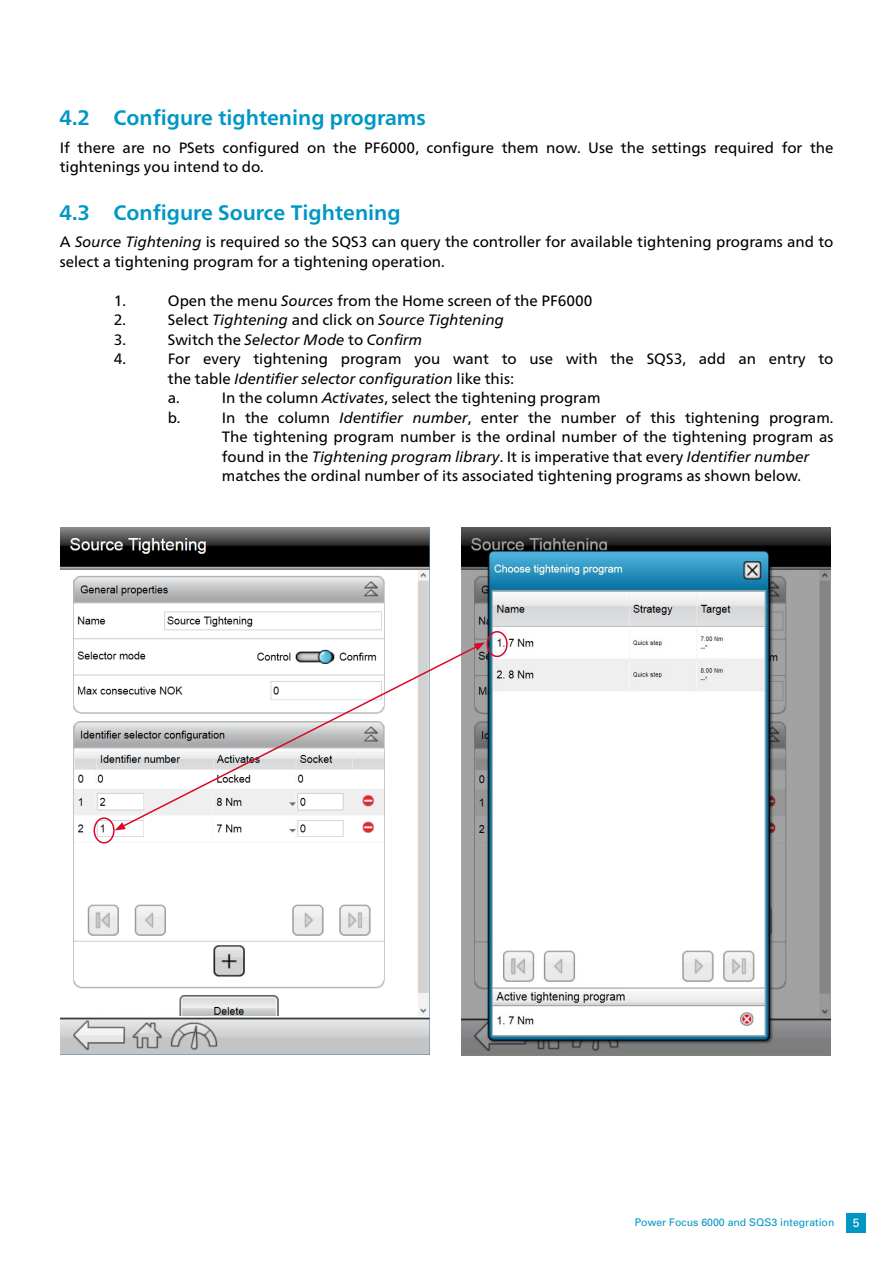
<style>
.page{position:relative;width:893px;height:1263px;background:#fff}
.page>*{position:absolute;margin:0;border:0;box-sizing:border-box;transform-origin:0 0}
.t1{font:700 21px "Neue Frutiger World";color:#0097c4}
.t2{font:15px/19.5px "Neue Frutiger World";color:#000}
.t3{font:italic 15px "Neue Frutiger World";color:#000}
.t4{font:12px "Univers";color:#fff}
.t5{font:10.5px "Univers";color:#0097c4}
.s1{font-style:italic}
.s2{font-style:normal}
</style>
<div class="page">
<img style="left:61px;top:528px;width:368px;height:527px">
<img style="left:462px;top:528px;width:368px;height:527px">
<div style="left:94px;top:817px;width:21px;height:26px;border:2px solid #d70926;border-radius:50%"></div>
<svg style="left:120px;top:644px;width:360px;height:185px"></svg>
<svg style="left:474px;top:642px;width:11px;height:9px"></svg>
<svg style="left:115px;top:822px;width:11px;height:8px"></svg>
<div style="left:487px;top:631px;width:21px;height:26px;border:2px solid #d70926;border-radius:50%"></div>
<div style="left:846px;top:1213px;width:20px;height:19px;background:#0097c4"></div>
<h1 class="t1" style="left:60px;top:99px;width:368px">4.2 Configure tightening programs</h1>
<p class="t2" style="left:60px;top:138px;width:775px">If there are no PSets configured on the PF6000, configure them now. Use the settings required for the tightenings you intend to do.</p>
<h1 class="t1" style="left:60px;top:194px;width:343px">4.3 Configure Source Tightening</h1>
<p class="t2" style="left:60px;top:232px;width:775px">A <span class="s1">Source Tightening</span> is required so the SQS3 can query the controller for available tightening programs and to select a tightening program for a tightening operation.</p>
<p class="t2" style="left:114px;top:291px;width:14px">1.</p>
<p class="t2" style="left:168px;top:291px;width:426px">Open the menu <span class="s1">Sources</span> from the Home screen of the PF6000</p>
<p class="t2" style="left:114px;top:310px;width:14px">2.</p>
<p class="t3" style="left:168px;top:308px;width:338px"><span class="s2">Select</span> Tightening <span class="s2">and click on</span> Source Tightening</p>
<p class="t2" style="left:114px;top:330px;width:14px">3.</p>
<p class="t3" style="left:168px;top:328px;width:256px"><span class="s2">Switch the</span> Selector Mode <span class="s2">to</span> Confirm</p>
<p class="t2" style="left:114px;top:349px;width:14px">4.</p>
<p class="t2" style="left:168px;top:349px;width:667px">For every tightening program you want to use with the SQS3, add an entry to the table <span class="s1">Identifier selector configuration</span> like this:<br>a.</p>
<p class="t2" style="left:222px;top:388px;width:380px">In the column <span class="s1">Activates</span>, select the tightening program</p>
<p class="t2" style="left:168px;top:408px;width:14px">b.</p>
<p class="t2" style="left:222px;top:408px;width:613px">In the column <span class="s1">Identifier number</span>, enter the number of this tightening program.<br>The tightening program number is the ordinal number of the tightening program as found in the <span class="s1">Tightening program library</span>. It is imperative that every <span class="s1">Identifier number </span>matches the ordinal number of its associated tightening programs as shown below.</p>
<p class="t5" style="left:635px;top:1216px;width:201px">Power Focus 6000 and SQS3 integration</p>
<p class="t4" style="left:853px;top:1216px;width:8px">5</p>
</div>
